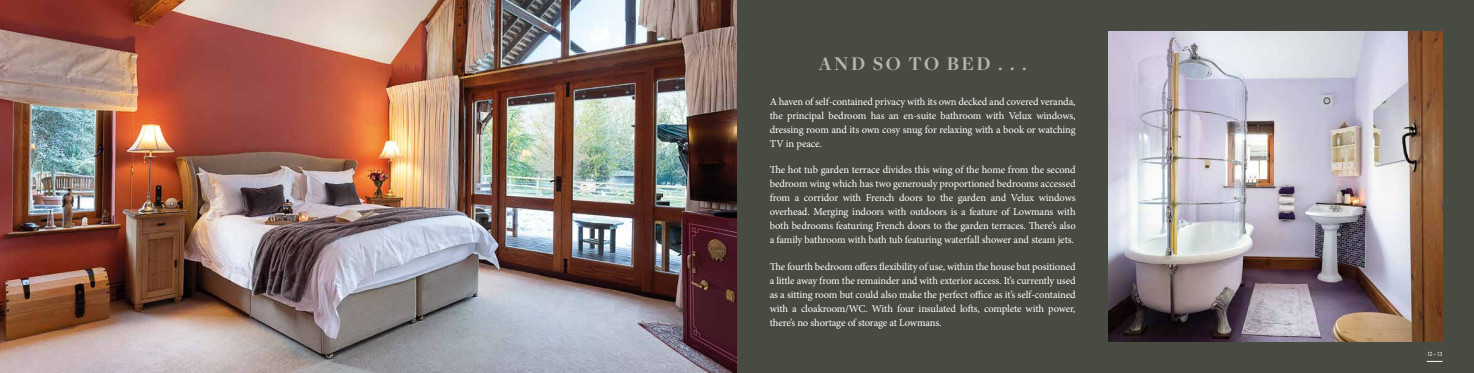
<style>
.page{position:relative;width:1474px;height:373px;background:#fff}
.page>*{position:absolute;margin:0;border:0;box-sizing:border-box;transform-origin:0 0}
.t1{font:700 20.12px "Freight Disp";letter-spacing:.12em;color:#b4b9ae}
.t2{font:10.5px/14px "Minion Pro";letter-spacing:-.015em;color:#fff;text-align:justify}
.t3{font:6.12px "Futura PT";color:#fff}
</style>
<div class="page">
<div style="left:737px;top:0;width:736px;height:372px;background:#484b42"></div>
<img style="left:0;top:0;width:737px;height:372px">
<svg style="left:1427px;top:360px;width:15px;height:1px"></svg>
<img style="left:1108px;top:32px;width:334px;height:309px">
<h1 class="t1" style="left:818px;top:52px;width:209px">AND SO TO BED . . .</h1>
<p class="t2" style="left:769px;top:94px;width:307px">A haven of self-contained privacy with its own decked and covered veranda, the principal bedroom has an en-suite bathroom with Velux windows, dressing room and its own cosy snug for relaxing with a book or watching TV in peace.</p>
<p class="t2" style="left:769px;top:162px;width:307px">The hot tub garden terrace divides this wing of the home from the second bedroom wing which has two generously proportioned bedrooms accessed from a corridor with French doors to the garden and Velux windows overhead. Merging indoors with outdoors is a feature of Lowmans with both bedrooms featuring French doors to the garden terraces. There’s also a family bathroom with bath tub featuring waterfall shower and steam jets.</p>
<p class="t2" style="left:769px;top:259px;width:307px">The fourth bedroom offers flexibility of use, within the house but positioned a little away from the remainder and with exterior access. It’s currently used as a sitting room but could also make the perfect office as it’s self-contained with a cloakroom/WC. With four insulated lofts, complete with power, there’s no shortage of storage at Lowmans.</p>
<p class="t3" style="left:1426px;top:350px;width:17px">12–13</p>
</div>
